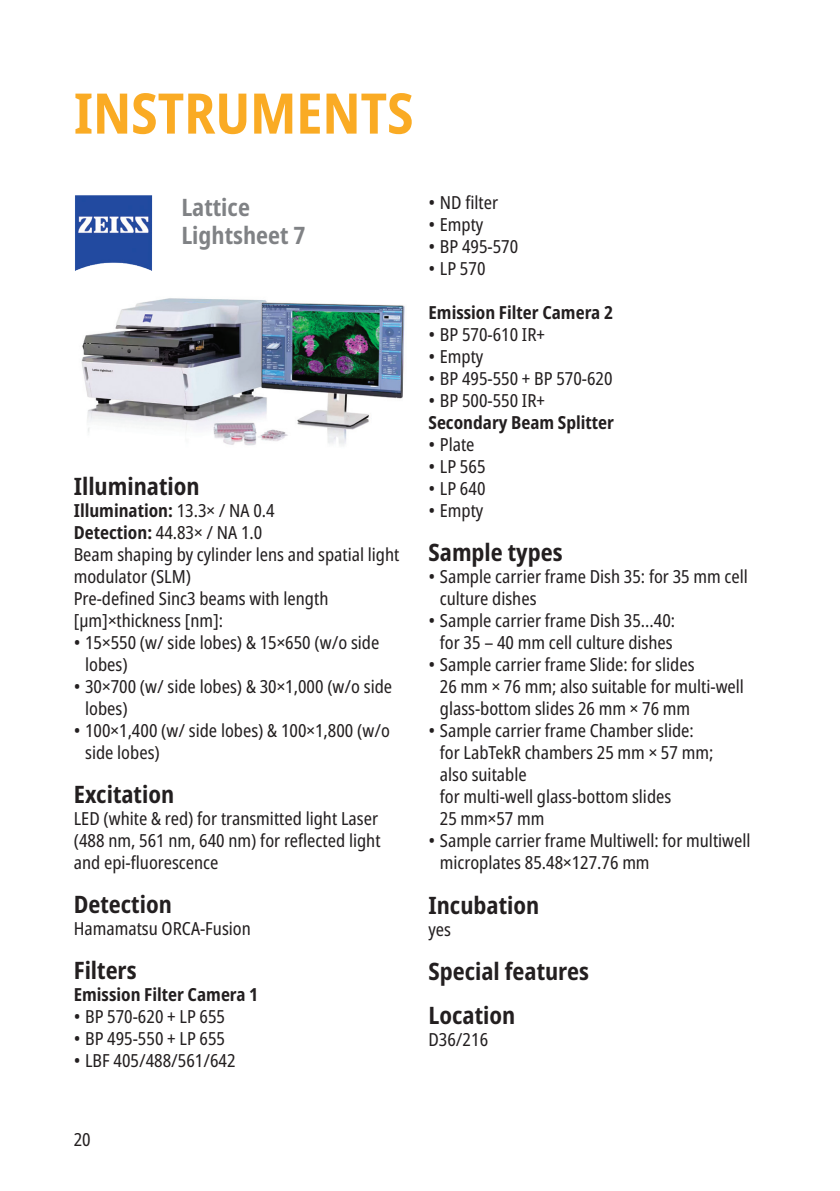
<style>
.page{position:relative;width:840px;height:1191px;background:#fff}
.page>*{position:absolute;margin:0;border:0;box-sizing:border-box;transform-origin:0 0}
.t1{font:700 condensed 56px "Noto Sans";color:#faab24}
.t2{font:700 condensed 24px/44px "Noto Sans";color:#231f20}
.t3{font:700 condensed 24px/28px "Noto Sans";color:#808285}
.t4{font:condensed 18px/22px "Noto Sans";color:#231f20}
.t5{font:700 condensed 18px "Noto Sans";color:#231f20}
.s1{font-weight:700}
</style>
<div class="page">
<img style="left:81px;top:298px;width:324px;height:148px">
<img style="left:75px;top:195px;width:77px;height:76px">
<h1 class="t1" style="left:74px;top:73px;width:341px">INSTRUMENTS</h1>
<h2 class="t3" style="left:181px;top:193px;width:125px">Lattice<br>Lightsheet 7</h2>
<h2 class="t2" style="left:74px;top:464px;width:127px">Illumination</h2>
<p class="t4" style="left:74px;top:500px;width:327px"><span class="s1">Illumination:</span> 13.3× / NA 0.4<br><span class="s1">Detection:</span> 44.83× / NA 1.0<br>Beam shaping by cylinder lens and spatial light modulator (SLM)<br>Pre-defined Sinc3 beams with length [μm]×thickness [nm]:</p>
<p class="t4" style="left:85px;top:632px;width:295px;text-indent:-11px">• 15×550 (w/ side lobes) &amp; 15×650 (w/o side lobes)</p>
<p class="t4" style="left:85px;top:675px;width:308px;text-indent:-11px">• 30×700 (w/ side lobes) &amp; 30×1,000 (w/o side lobes)</p>
<p class="t4" style="left:85px;top:719px;width:306px;text-indent:-11px">• 100×1,400 (w/ side lobes) &amp; 100×1,800 (w/o side lobes)</p>
<h2 class="t2" style="left:74px;top:772px;width:102px">Excitation</h2>
<p class="t4" style="left:74px;top:808px;width:308px">LED (white &amp; red) for transmitted light Laser (488 nm, 561 nm, 640 nm) for reflected light and epi-fluorescence</p>
<h2 class="t2" style="left:74px;top:882px;width:99px">Detection</h2>
<p class="t4" style="left:74px;top:918px;width:178px">Hamamatsu ORCA-Fusion</p>
<h2 class="t2" style="left:74px;top:948px;width:64px">Filters</h2>
<p class="t5" style="left:74px;top:981px;width:186px">Emission Filter Camera 1</p>
<p class="t4" style="left:74px;top:1006px;width:153px">• BP 570-620 + LP 655</p>
<p class="t4" style="left:74px;top:1028px;width:153px">• BP 495-550 + LP 655</p>
<p class="t4" style="left:74px;top:1050px;width:163px">• LBF 405/488/561/642</p>
<p class="t4" style="left:428px;top:192px;width:71px">• ND filter</p>
<p class="t4" style="left:428px;top:214px;width:56px">• Empty</p>
<p class="t4" style="left:428px;top:236px;width:91px">• BP 495-570</p>
<p class="t4" style="left:428px;top:258px;width:58px">• LP 570</p>
<p class="t5" style="left:428px;top:300px;width:186px">Emission Filter Camera 2</p>
<p class="t4" style="left:428px;top:324px;width:118px">• BP 570-610 IR+</p>
<p class="t4" style="left:428px;top:346px;width:56px">• Empty</p>
<p class="t4" style="left:428px;top:368px;width:185px">• BP 495-550 + BP 570-620</p>
<p class="t4" style="left:428px;top:390px;width:118px">• BP 500-550 IR+</p>
<p class="t5" style="left:428px;top:410px;width:187px">Secondary Beam Splitter</p>
<p class="t4" style="left:428px;top:434px;width:48px">• Plate</p>
<p class="t4" style="left:428px;top:456px;width:58px">• LP 565</p>
<p class="t4" style="left:428px;top:478px;width:58px">• LP 640</p>
<p class="t4" style="left:428px;top:500px;width:56px">• Empty</p>
<h2 class="t2" style="left:428px;top:531px;width:135px">Sample types</h2>
<p class="t4" style="left:439px;top:566px;width:309px;text-indent:-11px">• Sample carrier frame Dish 35: for 35 mm cell culture dishes</p>
<p class="t4" style="left:428px;top:610px;width:248px;text-align:center">• Sample carrier frame Dish 35...40: for 35 – 40 mm cell culture dishes</p>
<p class="t4" style="left:439px;top:654px;width:305px;text-indent:-11px">• Sample carrier frame Slide: for slides<br>26 mm × 76 mm; also suitable for multi-well glass-bottom slides 26 mm × 76 mm</p>
<p class="t4" style="left:439px;top:720px;width:275px;text-indent:-11px">• Sample carrier frame Chamber slide: for LabTekR chambers 25 mm × 57 mm; also suitable<br>for multi-well glass-bottom slides<br>25 mm×57 mm</p>
<p class="t4" style="left:439px;top:830px;width:312px;text-indent:-11px">• Sample carrier frame Multiwell: for multiwell microplates 85.48×127.76 mm</p>
<h2 class="t2" style="left:428px;top:883px;width:112px">Incubation</h2>
<p class="t4" style="left:428px;top:918px;width:24px">yes</p>
<h2 class="t2" style="left:428px;top:949px;width:162px">Special features<br>Location</h2>
<p class="t4" style="left:428px;top:1028px;width:61px">D36/216</p>
<p class="t4" style="left:74px;top:1128px;width:18px">20</p>
</div>
